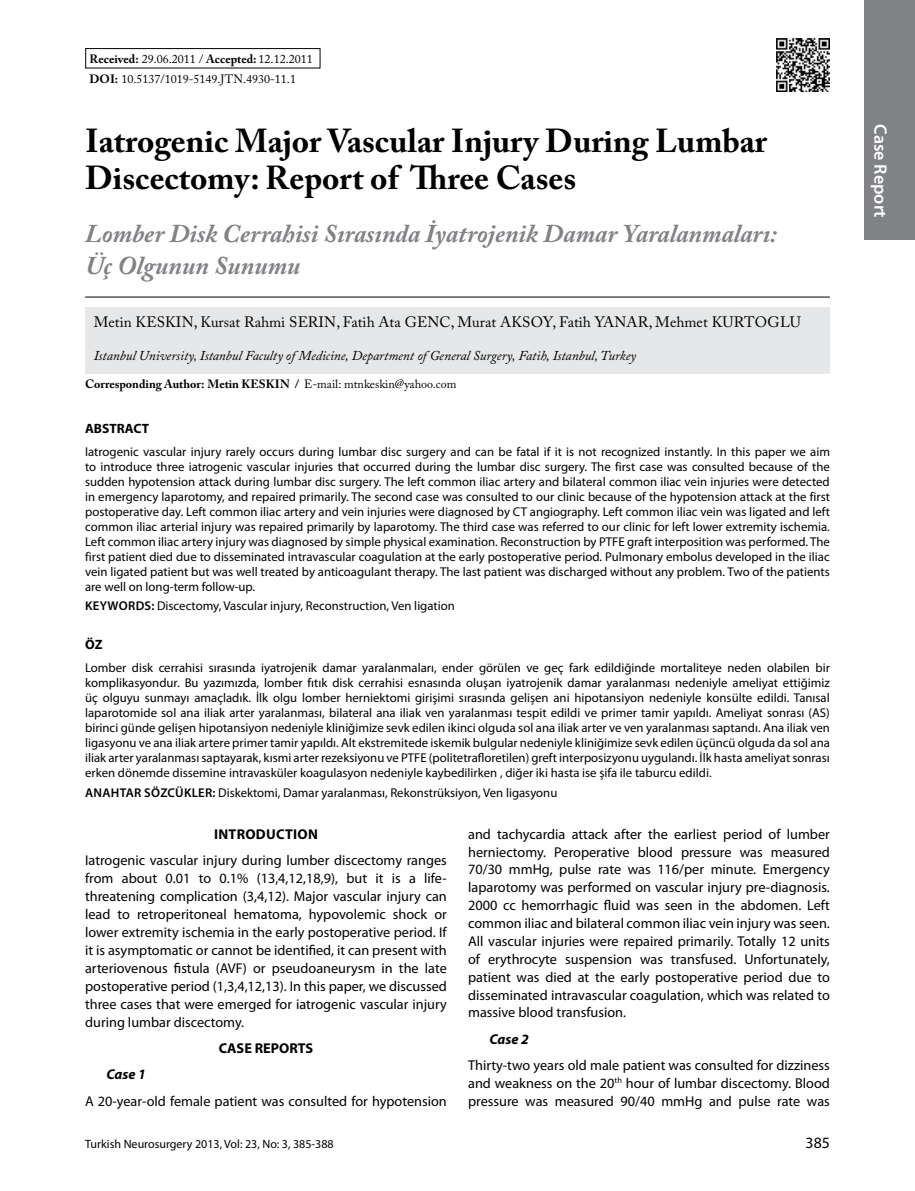
<style>
.page{position:relative;width:915px;height:1191px;background:#fff}
.page>*{position:absolute;margin:0;border:0;box-sizing:border-box;transform-origin:0 0}
.t1{font:700 33px/37.5px "Adobe Caslon Pro";color:#000}
.t2{font:italic 700 25.5px/31.5px "Adobe Caslon Pro";color:#808285}
.t3{font:600 18px "Myriad Pro";color:#fff}
.t4{font:15.75px "Myriad Pro";color:#000}
.t5{font:15px "Adobe Caslon Pro";color:#000}
.t6{font:14.25px/17.9px "Myriad Pro";color:#000;text-align:justify}
.t7{font:700 14.25px "Myriad Pro";letter-spacing:.005em;color:#000}
.t8{font:italic 700 14.25px "Myriad Pro";color:#000}
.t9{font:italic 13.5px "Adobe Caslon Pro";color:#000}
.t10{font:700 13.5px "Myriad Pro";color:#000}
.t11{font:12.75px/15px "Myriad Pro";color:#000;text-align:justify}
.t12{font:12px/20.2px "Adobe Caslon Pro";color:#000}
.t13{font:700 12px "Adobe Caslon Pro";color:#000}
.t14{font:12px "Myriad Pro";color:#000}
.s1{font-weight:700}
.s2{font-weight:400}
.s3{font-weight:600}
</style>
<div class="page">
<div style="left:863px;top:0;width:51px;height:240px;background:#808285"></div>
<div style="left:85px;top:48px;width:235px;height:20px;border:1px solid #000"></div>
<hr style="left:85px;top:297px;width:744px;height:1px;background:#000">
<div style="left:85px;top:307px;width:744px;height:66px;background:#e6e7e8"></div>
<img style="left:776px;top:39px;width:53px;height:53px">
<p class="t12" style="left:89px;top:48px;width:225px"><span class="s1">Received:</span> 29.06.2011 / <span class="s1">Accepted:</span> 12.12.2011<br><span class="s1">DOI:</span> 10.5137/1019-5149.JTN.4930-11.1</p>
<h1 class="t1" style="left:85px;top:122px;width:683px">Iatrogenic Major Vascular Injury During Lumbar<br>Discectomy: Report of Three Cases</h1>
<h2 class="t2" style="left:85px;top:218px;width:693px">Lomber Disk Cerrahisi Sırasında İyatrojenik Damar Yaralanmaları:<br>Üç Olgunun Sunumu</h2>
<p class="t5" style="left:94px;top:313px;width:206px">Metin Ke skın , Kursat Rahmi Ser</p>
<p class="t5" style="left:318px;top:313px;width:288px">ın , Fatih Ata Gen c, Murat Aksoy, Fatih Yanar</p>
<p class="t5" style="left:648px;top:313px;width:154px">, Mehmet Kurtoglu</p>
<p class="t9" style="left:94px;top:347px;width:543px">Istanbul University, Istanbul Faculty of Medicine, Department of General Surgery, Fatih, Istanbul, Turkey</p>
<p class="t13" style="left:85px;top:376px;width:372px">Corresponding Author: Metin Keskın / <span class="s2">E-mail: mtnkeskin@yahoo.com</span></p>
<p class="t10" style="left:85px;top:419px;width:65px">ABSTRACT</p>
<p class="t11" style="left:85px;top:444px;width:746px">Iatrogenic vascular injury rarely occurs during lumbar disc surgery and can be fatal if it is not recognized instantly. In this paper we aim to introduce three iatrogenic vascular injuries that occurred during the lumbar disc surgery. The first case was consulted because of the sudden hypotension attack during lumbar disc surgery. The left common iliac artery and bilateral common iliac vein injuries were detected in emergency laparotomy, and repaired primarily. The second case was consulted to our clinic because of the hypotension attack at the first postoperative day. Left common iliac artery and vein injuries were diagnosed by CT angiography. Left common iliac vein was ligated and left common iliac arterial injury was repaired primarily by laparotomy. The third case was referred to our clinic for left lower extremity ischemia.<br>Left common iliac artery injury was diagnosed by simple physical examination. Reconstruction by PTFE graft interposition was performed. The first patient died due to disseminated intravascular coagulation at the early postoperative period. Pulmonary embolus developed in the iliac vein ligated patient but was well treated by anticoagulant therapy. The last patient was discharged without any problem. Two of the patients are well on long-term follow-up.</p>
<p class="t11" style="left:85px;top:598px;width:371px"><span class="s3">KEYWORDS:</span> Discectomy, Vascular injury, Reconstruction, Ven ligation</p>
<p class="t10" style="left:85px;top:635px;width:19px">ÖZ</p>
<p class="t11" style="left:85px;top:660px;width:746px">Lomber disk cerrahisi sırasında iyatrojenik damar yaralanmaları, ender görülen ve geç fark edildiğinde mortaliteye neden olabilen bir komplikasyondur. Bu yazımızda, lomber fıtık disk cerrahisi esnasında oluşan iyatrojenik damar yaralanması nedeniyle ameliyat ettiğimiz üç olguyu sunmayı amaçladık. İlk olgu lomber herniektomi girişimi sırasında gelişen ani hipotansiyon nedeniyle konsülte edildi. Tanısal laparotomide sol ana iliak arter yaralanması, bilateral ana iliak ven yaralanması tespit edildi ve primer tamir yapıldı. Ameliyat sonrası (AS) birinci günde gelişen hipotansiyon nedeniyle kliniğimize sevk edilen ikinci olguda sol ana iliak arter ve ven yaralanması saptandı. Ana iliak ven ligasyonu ve ana iliak artere primer tamir yapıldı. Alt ekstremitede iskemik bulgular nedeniyle kliniğimize sevk edilen üçüncü olguda da sol ana iliak arter yaralanması saptayarak, kısmi arter rezeksiyonu ve PTFE (politetrafloretilen) greft interposizyonu uygulandı. İlk hasta ameliyat sonrası erken dönemde dissemine intravasküler koagulasyon nedeniyle kaybedilirken , diğer iki hasta ise şifa ile taburcu edildi.</p>
<p class="t11" style="left:85px;top:784px;width:473px"><span class="s3">ANAHTAR SÖZCÜKLER:</span> Diskektomi, Damar yaralanması, Rekonstrüksiyon, Ven ligasyonu</p>
<p class="t7" style="left:214px;top:824px;width:105px">INTRODUCTION</p>
<p class="t6" style="left:85px;top:851px;width:363px">Iatrogenic vascular injury during lumber discectomy ranges from about 0.01 to 0.1% (13,4,12,18,9), but it is a life&shy;threatening complication (3,4,12). Major vascular injury can lead to retroperitoneal hematoma, hypovolemic shock or lower extremity ischemia in the early postoperative period. If it is asymptomatic or cannot be identified, it can present with arteriovenous fistula (AVF) or pseudoaneurysm in the late postoperative period (1,3,4,12,13). In this paper, we discussed three cases that were emerged for iatrogenic vascular injury during lumbar discectomy.</p>
<p class="t7" style="left:218px;top:1039px;width:96px">CASE REPORTS</p>
<p class="t8" style="left:106px;top:1065px;width:41px">Case 1</p>
<p class="t6" style="left:85px;top:1092px;width:363px">A 20-year-old female patient was consulted for hypotension</p>
<p class="t6" style="left:468px;top:824px;width:363px">and tachycardia attack after the earliest period of lumber herniectomy. Peroperative blood pressure was measured 70/30 mmHg, pulse rate was 116/per minute. Emergency laparotomy was performed on vascular injury pre-diagnosis.<br>2000 cc hemorrhagic fluid was seen in the abdomen. Left common iliac and bilateral common iliac vein injury was seen.<br>All vascular injuries were repaired primarily. Totally 12 units of erythrocyte suspension was transfused. Unfortunately, patient was died at the early postoperative period due to disseminated intravascular coagulation, which was related to massive blood transfusion.</p>
<p class="t8" style="left:489px;top:1029px;width:41px">Case 2</p>
<p class="t6" style="left:468px;top:1056px;width:363px">Thirty-two years old male patient was consulted for dizziness and weakness on the 20<sup>th</sup> hour of lumbar discectomy. Blood pressure was measured 90/40 mmHg and pulse rate was</p>
<p class="t14" style="left:85px;top:1137px;width:250px">Turkish Neurosurgery 2013, Vol: 23, No: 3, 385-388</p>
<p class="t4" style="left:805px;top:1133px;width:26px">385</p>
<h3 class="t3" style="left:891px;top:124px;width:95px;rotate:90deg">CASE REPORT</h3>
</div>
